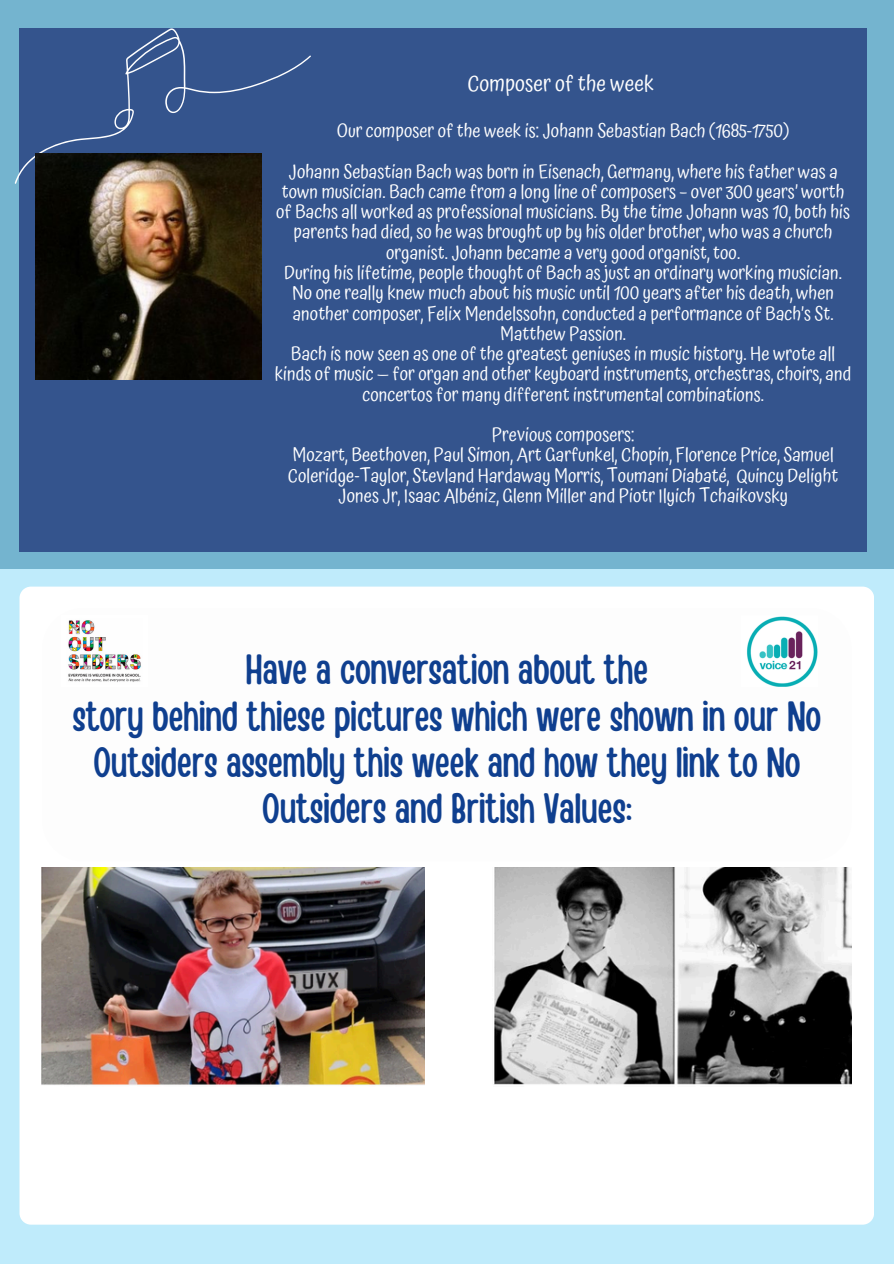
<style>
.page{position:relative;width:894px;height:1264px;background:#fff}
.page>*{position:absolute;margin:0;border:0;box-sizing:border-box;transform-origin:0 0}
.t1{font:42px/46.2px "Handy Casual Condensed";letter-spacing:-.01em;color:#0f3f8f;text-align:center}
.t2{font:22.2px "Atma";color:#fff}
.t3{font:18.75px/20.2px "Atma";color:#fff;text-align:center}
</style>
<div class="page">
<div style="left:0;top:0;width:893px;height:1263px;background:#74b4cf"></div>
<div style="left:19px;top:28px;width:848px;height:524px;background:#34548d"></div>
<div style="left:0;top:569px;width:893px;height:694px;background:#bfebfb"></div>
<div style="left:19px;top:586px;width:854px;height:638px;background:#fff;border-radius:11px"></div>
<img style="left:747px;top:616px;width:70px;height:70px">
<img style="left:68px;top:620px;width:73px;height:62px">
<svg style="left:15px;top:28px;width:296px;height:156px"></svg>
<img style="left:36px;top:154px;width:225px;height:225px">
<img style="left:42px;top:867px;width:382px;height:218px">
<img style="left:494px;top:867px;width:357px;height:218px">
<p class="t2" style="left:467px;top:70px;width:188px">Composer of the week</p>
<p class="t3" style="left:337px;top:121px;width:454px">Our composer of the week is: Johann Sebastian Bach (1685-1750)</p>
<h2 class="t3" style="left:276px;top:161px;width:575px">Johann Sebastian Bach was born in Eisenach, Germany, where his father was a town musician. Bach came from a long line of composers – over 300 years’ worth of Bachs all worked as professional musicians. By the time Johann was 10, both his parents had died, so he was brought up by his older brother, who was a church organist. Johann became a very good organist, too.</h2>
<p class="t3" style="left:284px;top:262px;width:559px">During his lifetime, people thought of Bach asjust an ordinary working musician.<br>No one really knew much about his music until 100 years after his death, when another composer, Felix Mendelssohn, conducted a performance of Bach’s St.<br>Matthew Passion.</p>
<p class="t3" style="left:275px;top:343px;width:577px">Bach is now seen as one of the greatest geniuses in music history. He wrote all kinds of music — for organ and other keyboard instruments, orchestras, choirs, and concertos for many different instrumental combinations.</p>
<p class="t3" style="left:492px;top:424px;width:144px">Previous composers:</p>
<p class="t3" style="left:288px;top:445px;width:552px">Mozart, Beethoven, Paul Simon, Art Garfunkel, Chopin, Florence Price, Samuel<br>Coleridge-Taylor, Stevland Hardaway Morris, Toumani Diabaté, Quincy Delight<br>Jones Jr, Isaac Albéniz, Glenn Miller and Piotr Ilyich Tchaikovsky</p>
<p class="t1" style="left:72px;top:644px;width:750px">Have a conversation about the<br>story behind thiese pictures which were shown in our No Outsiders assembly this week and how they link to No Outsiders and British Values:</p>
</div>
